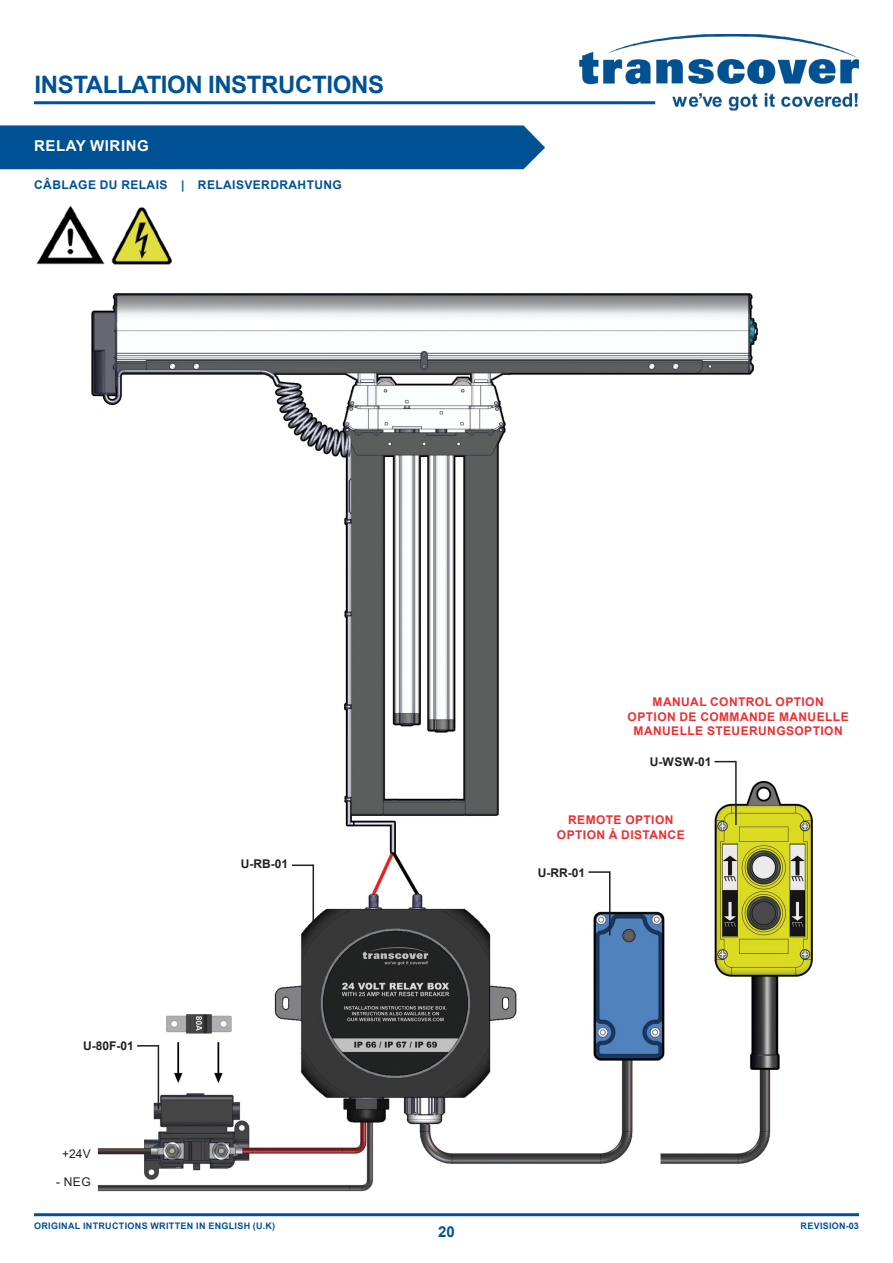
<style>
.page{position:relative;width:893px;height:1263px;background:#fff}
.page>*{position:absolute;margin:0;border:0;box-sizing:border-box;transform-origin:0 0}
.t1{font:700 24px "Arial";letter-spacing:-.015em;color:#015294}
.t2{font:700 15px "Arial";letter-spacing:.035em;color:#fff}
.t3{font:700 15px "Arial";color:#015294}
.t4{font:700 12px "Arial";letter-spacing:.035em;color:#ee2e32}
.t5{font:700 12px "Arial";letter-spacing:.035em;color:#015294}
.t6{font:700 12px "Arial";color:#231f20}
.t7{font:12px "Arial";letter-spacing:.025em;color:#231f20}
.t8{font:700 9px "Arial";letter-spacing:.035em;color:#015294}
</style>
<div class="page">
<img style="left:578px;top:34px;width:281px;height:77px">
<hr style="left:34px;top:101px;width:621px;height:3px;background:#015294">
<hr style="left:34px;top:1213px;width:825px;height:3px;background:#015294">
<div style="left:0;top:125px;width:545px;height:44px;background:#015294"></div>
<img style="left:91px;top:293px;width:722px;height:899px">
<hr style="left:292px;top:864px;width:21px;height:2px;background:#231f20">
<svg style="left:137px;top:1045px;width:21px;height:1px"></svg>
<hr style="left:588px;top:871px;width:22px;height:2px;background:#231f20">
<svg style="left:715px;top:761px;width:20px;height:1px"></svg>
<hr style="left:313px;top:864px;width:1px;height:65px;background:#231f20">
<hr style="left:158px;top:1045px;width:1px;height:64px;background:#231f20">
<hr style="left:609px;top:871px;width:1px;height:64px;background:#231f20">
<hr style="left:735px;top:761px;width:2px;height:64px;background:#231f20">
<img style="left:36px;top:206px;width:136px;height:59px">
<h1 class="t1" style="left:34px;top:67px;width:351px">INSTALLATION INSTRUCTIONS</h1>
<p class="t2" style="left:34px;top:136px;width:116px">RELAY WIRING</p>
<p class="t5" style="left:34px;top:176px;width:309px">CÂBLAGE DU RELAIS | RELAISVERDRAHTUNG</p>
<p class="t6" style="left:83px;top:1037px;width:52px">U-80F-01</p>
<p class="t7" style="left:62px;top:1145px;width:30px">+24V</p>
<p class="t7" style="left:56px;top:1174px;width:36px">- NEG</p>
<p class="t6" style="left:241px;top:855px;width:49px">U-RB-01</p>
<p class="t4" style="left:653px;top:693px;width:173px">MANUAL CONTROL OPTION</p>
<p class="t4" style="left:628px;top:708px;width:222px">OPTION DE COMMANDE MANUELLE</p>
<p class="t4" style="left:634px;top:722px;width:211px">MANUELLE STEUERUNGSOPTION</p>
<p class="t6" style="left:650px;top:754px;width:63px">U-WSW-01</p>
<p class="t4" style="left:568px;top:811px;width:107px">REMOTE OPTION</p>
<p class="t4" style="left:557px;top:826px;width:129px">OPTION À DISTANCE</p>
<p class="t6" style="left:538px;top:864px;width:49px">U-RR-01</p>
<p class="t8" style="left:34px;top:1220px;width:242px">ORIGINAL INTRUCTIONS WRITTEN IN ENGLISH (U.K)</p>
<p class="t8" style="left:801px;top:1219px;width:60px">REVISION-03</p>
<p class="t3" style="left:438px;top:1221px;width:18px">20</p>
</div>
